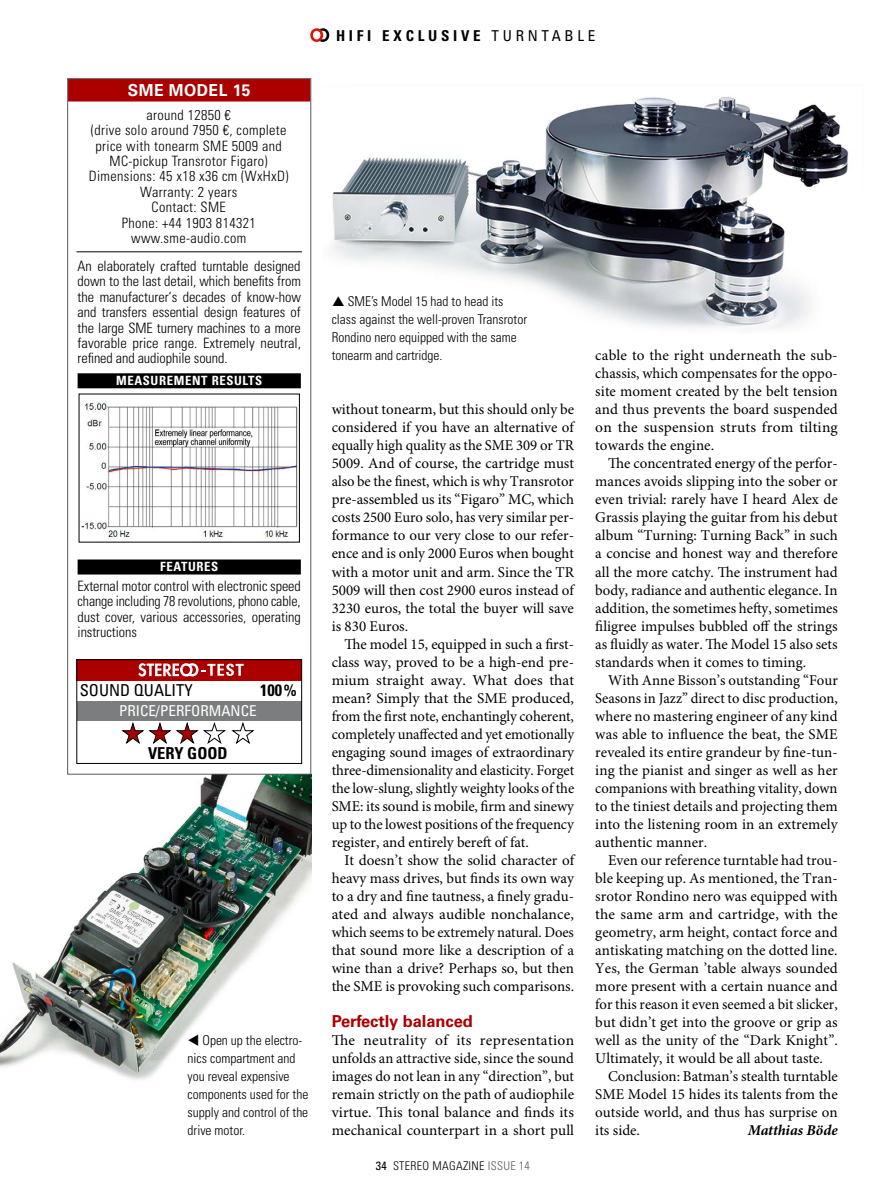
<style>
.page{position:relative;width:893px;height:1191px;background:#fff}
.page>*{position:absolute;margin:0;border:0;box-sizing:border-box;transform-origin:0 0}
.t1{font:700 16.5px "Univers LT Std";letter-spacing:-.005em;color:#a00}
.t2{font:700 16.5px "Univers LT Std";letter-spacing:.03em;color:#fff;scale:.95 1}
.t3{font:condensed 16.35px "Univers LT Std";color:#000}
.t4{font:700 condensed 16.35px "Univers LT Std";color:#000}
.t5{font:15px/18px "Minion Pro";letter-spacing:.005em;color:#000;text-align:justify}
.t6{font:700 condensed 15px "Univers LT Std";letter-spacing:.25em;color:#000}
.t7{font:condensed 15px "Univers LT Std";color:#fff}
.t8{font:italic 700 15px "Minion Pro";color:#000}
.t9{font:300 condensed 14.25px/15.3px "Univers LT Std";letter-spacing:.025em;color:#000;text-align:justify}
.t10{font:300 condensed 13.5px/18px "Univers LT Std";color:#000}
.t11{font:700 condensed 12.75px "Univers LT Std";letter-spacing:.05em;color:#fff}
.t12{font:300 condensed 12px "Univers LT Std";letter-spacing:.025em;color:#000}
.s1{font-weight:400}
.s2{color:#595a5a}
</style>
<div class="page">
<svg style="left:310px;top:28px;width:19px;height:14px"></svg>
<img style="left:0;top:774px;width:311px;height:306px">
<img style="left:332px;top:97px;width:517px;height:231px">
<div style="left:68px;top:79px;width:242px;height:22px;background:#a00"></div>
<hr style="left:77px;top:251px;width:225px;height:1px;background:#000">
<div style="left:78px;top:373px;width:223px;height:15px;background:#000"></div>
<div style="left:78px;top:559px;width:223px;height:15px;background:#000"></div>
<div style="left:67px;top:78px;width:244px;height:696px;border:1px solid #595a5a"></div>
<img style="left:81px;top:401px;width:217px;height:138px">
<div style="left:77px;top:701px;width:224px;height:19px;background:#7c7d7e"></div>
<div style="left:76px;top:659px;width:225px;height:21px;background:#a00"></div>
<div style="left:76px;top:659px;width:226px;height:105px;border:1px solid #000"></div>
<svg style="left:121px;top:722px;width:134px;height:22px"></svg>
<svg style="left:138px;top:663px;width:106px;height:13px"></svg>
<svg style="left:333px;top:296px;width:11px;height:10px"></svg>
<p class="t2" style="left:128px;top:80px;width:131px">SME MODEL 15</p>
<p class="t9" style="left:89px;top:107px;width:201px;text-align:center">around 12850 €<br>(drive solo around 7950 €, complete price with tonearm SME 5009 and<br>MC-pickup Transrotor Figaro)<br>Dimensions: 45 x18 x36 cm (WxHxD)<br>Warranty: 2 years<br>Contact: SME<br>Phone: +44 1903 814321 www.sme-audio.com</p>
<p class="t9" style="left:78px;top:258px;width:225px">An elaborately crafted turntable designed down to the last detail, which benefits from the manufacturer‘s decades of know-how and transfers essential design features of the large SME turnery machines to a more favorable price range. Extremely neutral, refined and audiophile sound.</p>
<p class="t11" style="left:116px;top:373px;width:148px">MEASUREMENT RESULTS</p>
<p class="t11" style="left:160px;top:559px;width:60px">FEATURES</p>
<p class="t9" style="left:78px;top:578px;width:225px">External motor control with electronic speed change including 78 revolutions, phono cable, dust cover, various accessories, operating instructions</p>
<p class="t3" style="left:80px;top:680px;width:114px">SOUND QUALITY</p>
<p class="t4" style="left:260px;top:680px;width:38px">100%</p>
<p class="t7" style="left:119px;top:701px;width:139px">PRICE/PERFORMANCE</p>
<p class="t4" style="left:148px;top:743px;width:81px">VERY GOOD</p>
<p class="t10" style="left:188px;top:1031px;width:122px">▼ Open up the electro&shy;nics compartment and you reveal expensive components used for the supply and control of the drive motor.</p>
<p class="t6" style="left:336px;top:26px;width:261px">HIFI EXCLUSIVE <span class="s1">TURNTABLE</span></p>
<p class="t10" style="left:332px;top:293px;width:197px;text-indent:16px">SME’s Model 15 had to head its class against the well-proven Transrotor<br>Rondino nero equipped with the same tonearm and cartridge.</p>
<p class="t5" style="left:332px;top:401px;width:244px">without tonearm, but this should only be considered if you have an alternative of equally high quality as the SME 309 or TR 5009. And of course, the cartridge must also be the finest, which is why Transrotor pre-assembled us its “Figaro” MC, which costs 2500 Euro solo, has very similar per&shy;formance to our very close to our refer&shy;ence and is only 2000 Euros when bought with a motor unit and arm. Since the TR 5009 will then cost 2900 euros instead of 3230 euros, the total the buyer will save is 830 Euros.</p>
<p class="t5" style="left:332px;top:635px;width:244px;text-indent:13px">The model 15, equipped in such a first&shy;class way, proved to be a high-end pre&shy;mium straight away. What does that mean? Simply that the SME produced, from the first note, enchantingly coherent, completely unaffected and yet emotionally engaging sound images of extraordinary three-dimensionality and elasticity. Forget the low-slung, slightly weighty looks of the SME: its sound is mobile, firm and sinewy up to the lowest positions of the frequency register, and entirely bereft of fat.</p>
<p class="t5" style="left:332px;top:851px;width:244px;text-indent:13px">It doesn’t show the solid character of heavy mass drives, but finds its own way to a dry and fine tautness, a finely gradu&shy;ated and always audible nonchalance, which seems to be extremely natural. Does that sound more like a description of a wine than a drive? Perhaps so, but then the SME is provoking such comparisons.</p>
<p class="t1" style="left:332px;top:1011px;width:143px">Perfectly balanced</p>
<p class="t5" style="left:332px;top:1031px;width:244px">The neutrality of its representation unfolds an attractive side, since the sound images do not lean in any “direction”, but remain strictly on the path of audiophile virtue. This tonal balance and finds its mechanical counterpart in a short pull</p>
<p class="t12" style="left:376px;top:1158px;width:156px"><span class="s1">34</span> STEREO MAGAZINE <span class="s2">ISSUE 14</span></p>
<p class="t5" style="left:595px;top:347px;width:244px">cable to the right underneath the sub&shy;chassis, which compensates for the oppo&shy;site moment created by the belt tension and thus prevents the board suspended on the suspension struts from tilting towards the engine.</p>
<p class="t5" style="left:595px;top:455px;width:244px;text-indent:13px">The concentrated energy of the perfor&shy;mances avoids slipping into the sober or even trivial: rarely have I heard Alex de Grassis playing the guitar from his debut album “Turning: Turning Back” in such a concise and honest way and therefore all the more catchy. The instrument had body, radiance and authentic elegance. In addition, the sometimes hefty, sometimes filigree impulses bubbled off the strings as fluidly as water. The Model 15 also sets standards when it comes to timing.</p>
<p class="t5" style="left:595px;top:671px;width:244px;text-indent:13px">With Anne Bisson’s outstanding “Four Seasons in Jazz” direct to disc production, where no mastering engineer of any kind was able to influence the beat, the SME revealed its entire grandeur by fine-tun&shy;ing the pianist and singer as well as her companions with breathing vitality, down to the tiniest details and projecting them into the listening room in an extremely authentic manner.</p>
<p class="t5" style="left:608px;top:851px;width:231px">Even our reference turntable had trou-</p>
<p class="t5" style="left:595px;top:869px;width:244px">ble keeping up. As mentioned, the Tran-</p>
<p class="t5" style="left:595px;top:887px;width:244px">srotor Rondino nero was equipped with</p>
<p class="t5" style="left:595px;top:905px;width:244px">the same arm and cartridge, with the</p>
<p class="t5" style="left:595px;top:923px;width:244px">geometry, arm height, contact force and</p>
<p class="t5" style="left:595px;top:941px;width:244px">antiskating matching on the dotted line.</p>
<p class="t5" style="left:595px;top:959px;width:244px">Yes, the German ’table always sounded</p>
<p class="t5" style="left:595px;top:977px;width:244px">more present with a certain nuance and</p>
<p class="t5" style="left:595px;top:995px;width:244px">for this reason it even seemed a bit slicker,</p>
<p class="t5" style="left:595px;top:1013px;width:244px">but didn’t get into the groove or grip as</p>
<p class="t5" style="left:595px;top:1031px;width:244px">well as the unity of the “Dark Knight”.</p>
<p class="t5" style="left:595px;top:1049px;width:229px">Ultimately, it would be all about taste.</p>
<p class="t5" style="left:608px;top:1067px;width:231px">Conclusion: Batman’s stealth turntable</p>
<p class="t5" style="left:595px;top:1085px;width:244px">SME Model 15 hides its talents from the</p>
<p class="t5" style="left:595px;top:1103px;width:244px">outside world, and thus has surprise on</p>
<p class="t5" style="left:595px;top:1121px;width:46px">its side.</p>
<p class="t8" style="left:748px;top:1120px;width:91px">Matthias Böde</p>
</div>
